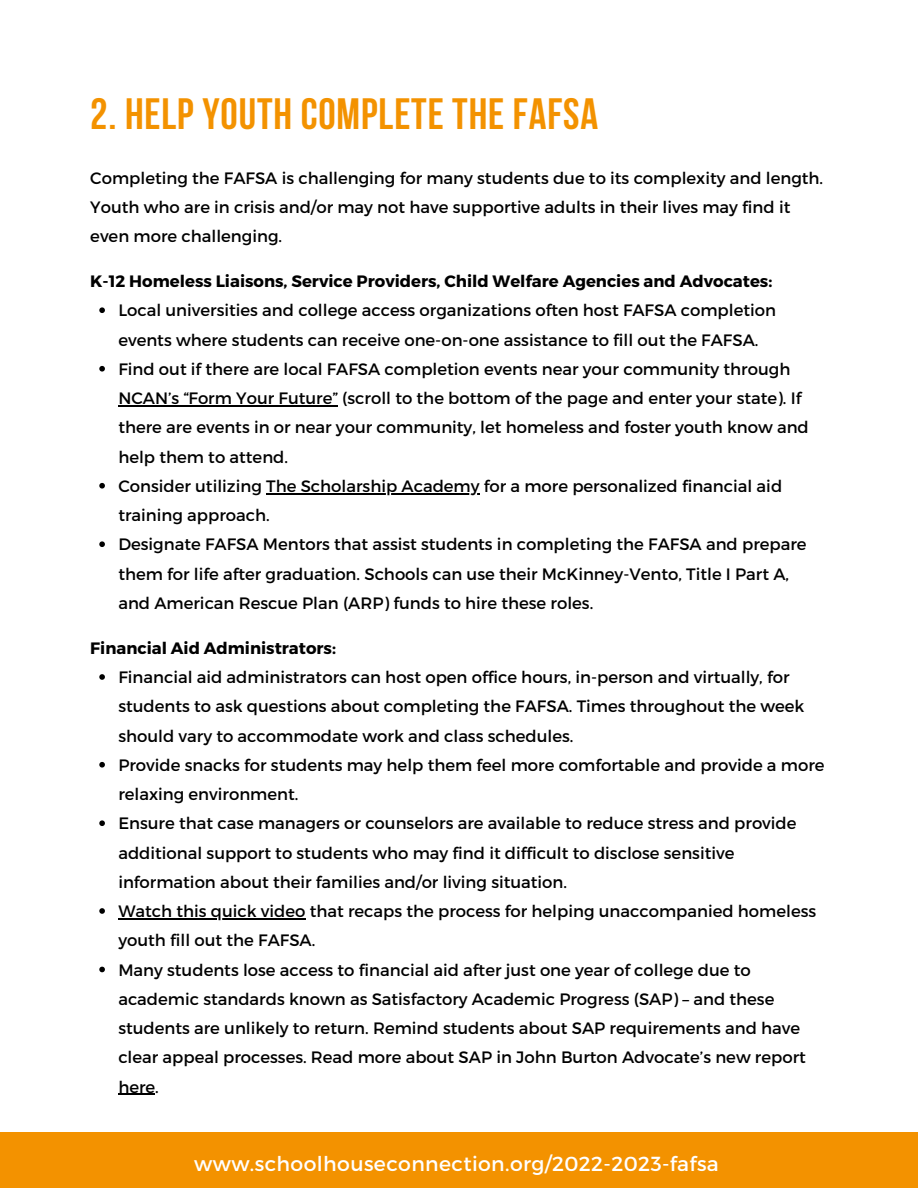
<style>
.page{position:relative;width:918px;height:1188px;background:#fff}
.page>*{position:absolute;margin:0;border:0;box-sizing:border-box;transform-origin:0 0}
.t1{font:700 43.65px "Bebas Neue";letter-spacing:.02em;color:#f39200}
.t2{font:20.4px "Montserrat";letter-spacing:.02em;color:#fff}
.t3{font:16.5px/29.2px "Montserrat";color:#000}
.t4{font:700 16.5px "Montserrat";color:#000}
</style>
<div class="page">
<svg style="left:99px;top:307px;width:6px;height:6px"></svg>
<svg style="left:99px;top:366px;width:6px;height:6px"></svg>
<hr style="left:118px;top:405px;width:220px;height:1px;background:#000">
<svg style="left:99px;top:483px;width:6px;height:6px"></svg>
<hr style="left:266px;top:493px;width:214px;height:1px;background:#000">
<svg style="left:99px;top:541px;width:6px;height:6px"></svg>
<svg style="left:99px;top:674px;width:6px;height:6px"></svg>
<svg style="left:99px;top:762px;width:6px;height:6px"></svg>
<svg style="left:99px;top:820px;width:6px;height:6px"></svg>
<svg style="left:99px;top:908px;width:6px;height:6px"></svg>
<hr style="left:118px;top:918px;width:187px;height:1px;background:#000">
<svg style="left:99px;top:967px;width:6px;height:5px"></svg>
<hr style="left:118px;top:1094px;width:37px;height:1px;background:#000">
<div style="left:0;top:1133px;width:918px;height:55px;background:#f39200"></div>
<h1 class="t1" style="left:90px;top:90px;width:509px">2. HELP YOUTH COMPLETE THE FAFSA</h1>
<p class="t3" style="left:90px;top:163px;width:734px">Completing the FAFSA is challenging for many students due to its complexity and length.<br>Youth who are in crisis and/or may not have supportive adults in their lives may find it even more challenging.</p>
<p class="t4" style="left:90px;top:271px;width:684px">K-12 Homeless Liaisons, Service Providers, Child Welfare Agencies and Advocates:</p>
<p class="t3" style="left:118px;top:296px;width:692px">Local universities and college access organizations often host FAFSA completion events where students can receive one-on-one assistance to fill out the FAFSA.<br>Find out if there are local FAFSA completion events near your community through NCAN’s “Form Your Future” (scroll to the bottom of the page and enter your state). If there are events in or near your community, let homeless and foster youth know and help them to attend.<br>Consider utilizing The Scholarship Academy for a more personalized financial aid training approach.<br>Designate FAFSA Mentors that assist students in completing the FAFSA and prepare them for life after graduation. Schools can use their McKinney-Vento, Title I Part A, and American Rescue Plan (ARP) funds to hire these roles.</p>
<p class="t4" style="left:90px;top:638px;width:247px">Financial Aid Administrators:</p>
<p class="t3" style="left:118px;top:663px;width:708px">Financial aid administrators can host open office hours, in-person and virtually, for students to ask questions about completing the FAFSA. Times throughout the week should vary to accommodate work and class schedules.<br>Provide snacks for students may help them feel more comfortable and provide a more relaxing environment.<br>Ensure that case managers or counselors are available to reduce stress and provide additional support to students who may find it difficult to disclose sensitive information about their families and/or living situation.<br>Watch this quick video that recaps the process for helping unaccompanied homeless youth fill out the FAFSA.<br>Many students lose access to financial aid after just one year of college due to academic standards known as Satisfactory Academic Progress (SAP) – and these students are unlikely to return. Remind students about SAP requirements and have clear appeal processes. Read more about SAP in John Burton Advocate’s new report here.</p>
<p class="t2" style="left:194px;top:1151px;width:526px">www.schoolhouseconnection.org/2022-2023-fafsa</p>
</div>
